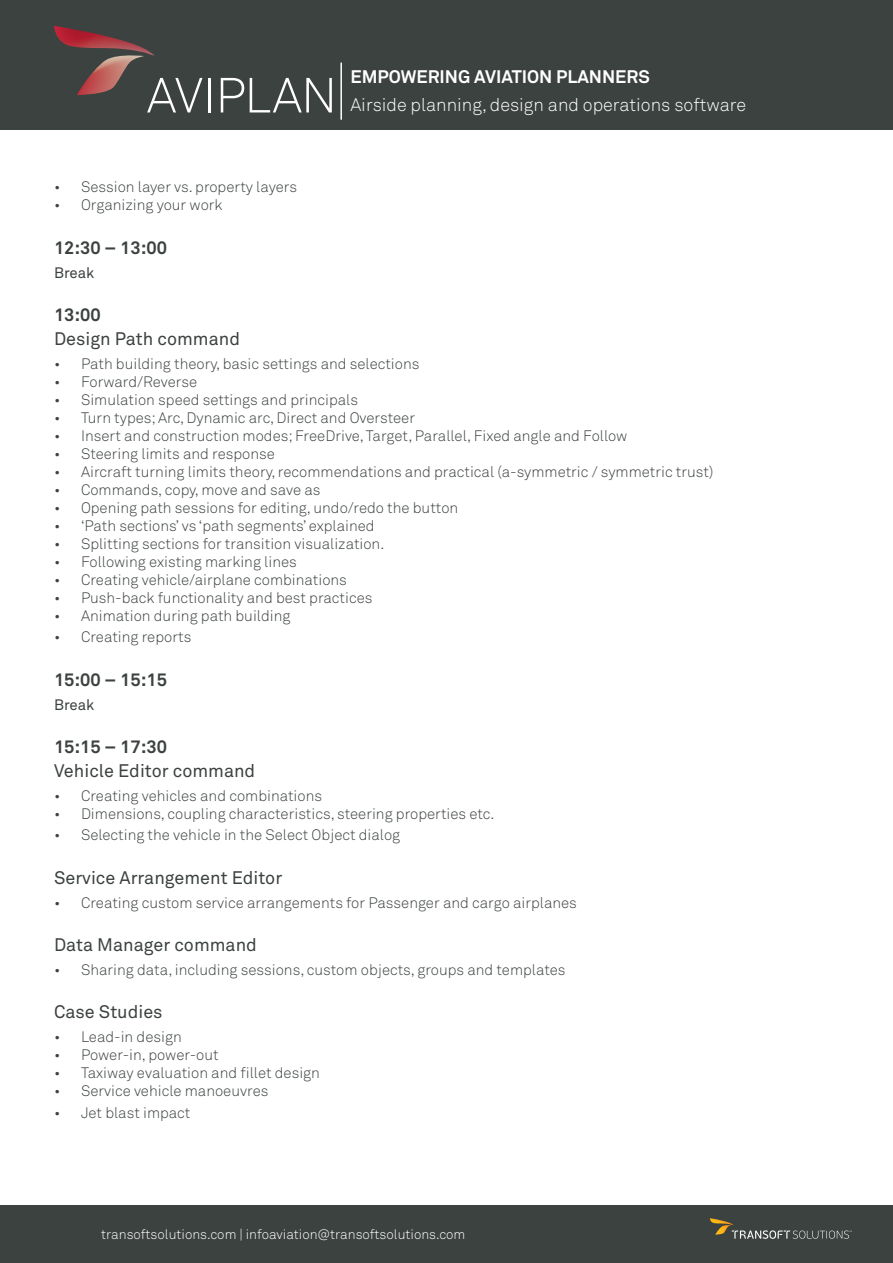
<style>
.page{position:relative;width:893px;height:1263px;background:#fff}
.page>*{position:absolute;margin:0;border:0;box-sizing:border-box;transform-origin:0 0}
.t1{font:18px "Akkurat Pro";color:#3c4240}
.t2{font:300 18px "Akkurat Pro";color:#fff}
.t3{font:700 18px "Akkurat Pro";color:#3c4240}
.t4{font:700 18px "Akkurat Pro";color:#fff}
.t5{font:300 15px "Akkurat Pro";color:#3c4240}
.t6{font:15px "Akkurat Pro";color:#3c4240}
.t7{font:300 13.5px "Akkurat Pro";color:#fff}
</style>
<div class="page">
<div style="left:0;top:1205px;width:893px;height:58px;background:#3c4240"></div>
<svg style="left:710px;top:1218px;width:142px;height:21px"></svg>
<div style="left:0;top:0;width:893px;height:129px;background:#3c4240"></div>
<hr style="left:340px;top:63px;width:2px;height:57px;background:#fff">
<hr style="left:208px;top:78px;width:3px;height:34px;background:#fff">
<svg style="left:221px;top:78px;width:23px;height:34px"></svg>
<svg style="left:250px;top:78px;width:82px;height:34px"></svg>
<svg style="left:54px;top:26px;width:148px;height:86px"></svg>
<p class="t4" style="left:350px;top:65px;width:301px">EMPOWERING AVIATION PLANNERS</p>
<p class="t2" style="left:350px;top:94px;width:397px">Airside planning, design and operations software</p>
<p class="t5" style="left:54px;top:178px;width:245px">• Session layer vs. property layers</p>
<p class="t5" style="left:54px;top:196px;width:170px">• Organizing your work</p>
<p class="t3" style="left:54px;top:236px;width:115px">12:30 – 13:00</p>
<p class="t6" style="left:54px;top:264px;width:42px">Break</p>
<p class="t3" style="left:54px;top:303px;width:48px">13:00</p>
<p class="t1" style="left:54px;top:328px;width:188px">Design Path command</p>
<p class="t5" style="left:54px;top:355px;width:367px">• Path building theory, basic settings and selections</p>
<p class="t5" style="left:54px;top:373px;width:145px">• Forward/Reverse</p>
<p class="t5" style="left:54px;top:391px;width:306px">• Simulation speed settings and principals</p>
<p class="t5" style="left:54px;top:409px;width:363px">• Turn types; Arc, Dynamic arc, Direct and Oversteer</p>
<p class="t5" style="left:54px;top:427px;width:575px">• Insert and construction modes; FreeDrive, Target, Parallel, Fixed angle and Follow</p>
<p class="t5" style="left:54px;top:445px;width:222px">• Steering limits and response</p>
<p class="t5" style="left:54px;top:463px;width:661px">• Aircraft turning limits theory, recommendations and practical (a-symmetric / symmetric trust)</p>
<p class="t5" style="left:54px;top:481px;width:268px">• Commands, copy, move and save as</p>
<p class="t5" style="left:54px;top:499px;width:406px">• Opening path sessions for editing, undo/redo the button</p>
<p class="t5" style="left:54px;top:517px;width:322px">• ‘Path sections’ vs ‘path segments’ explained</p>
<p class="t5" style="left:54px;top:535px;width:332px">• Splitting sections for transition visualization.</p>
<p class="t5" style="left:54px;top:553px;width:244px">• Following existing marking lines</p>
<p class="t5" style="left:54px;top:571px;width:294px">• Creating vehicle/airplane combinations</p>
<p class="t5" style="left:54px;top:589px;width:320px">• Push-back functionality and best practices</p>
<p class="t5" style="left:54px;top:607px;width:238px">• Animation during path building</p>
<p class="t5" style="left:54px;top:628px;width:139px">• Creating reports</p>
<p class="t3" style="left:54px;top:668px;width:115px">15:00 – 15:15</p>
<p class="t6" style="left:54px;top:696px;width:42px">Break</p>
<p class="t3" style="left:54px;top:735px;width:115px">15:15 – 17:30</p>
<p class="t1" style="left:54px;top:760px;width:203px">Vehicle Editor command</p>
<p class="t5" style="left:54px;top:787px;width:270px">• Creating vehicles and combinations</p>
<p class="t5" style="left:54px;top:805px;width:442px">• Dimensions, coupling characteristics, steering properties etc.</p>
<p class="t5" style="left:54px;top:826px;width:348px">• Selecting the vehicle in the Select Object dialog</p>
<p class="t1" style="left:54px;top:867px;width:230px">Service Arrangement Editor</p>
<p class="t5" style="left:54px;top:893px;width:524px">• Creating custom service arrangements for Passenger and cargo airplanes</p>
<p class="t1" style="left:54px;top:934px;width:204px">Data Manager command</p>
<p class="t5" style="left:54px;top:961px;width:513px">• Sharing data, including sessions, custom objects, groups and templates</p>
<p class="t1" style="left:54px;top:1001px;width:110px">Case Studies</p>
<p class="t5" style="left:54px;top:1028px;width:129px">• Lead-in design</p>
<p class="t5" style="left:54px;top:1046px;width:166px">• Power-in, power-out</p>
<p class="t5" style="left:54px;top:1064px;width:267px">• Taxiway evaluation and fillet design</p>
<p class="t5" style="left:54px;top:1082px;width:216px">• Service vehicle manoeuvres</p>
<p class="t5" style="left:54px;top:1103px;width:138px">• Jet blast impact</p>
<p class="t7" style="left:101px;top:1226px;width:366px">transoftsolutions.com | infoaviation@transoftsolutions.com</p>
</div>
